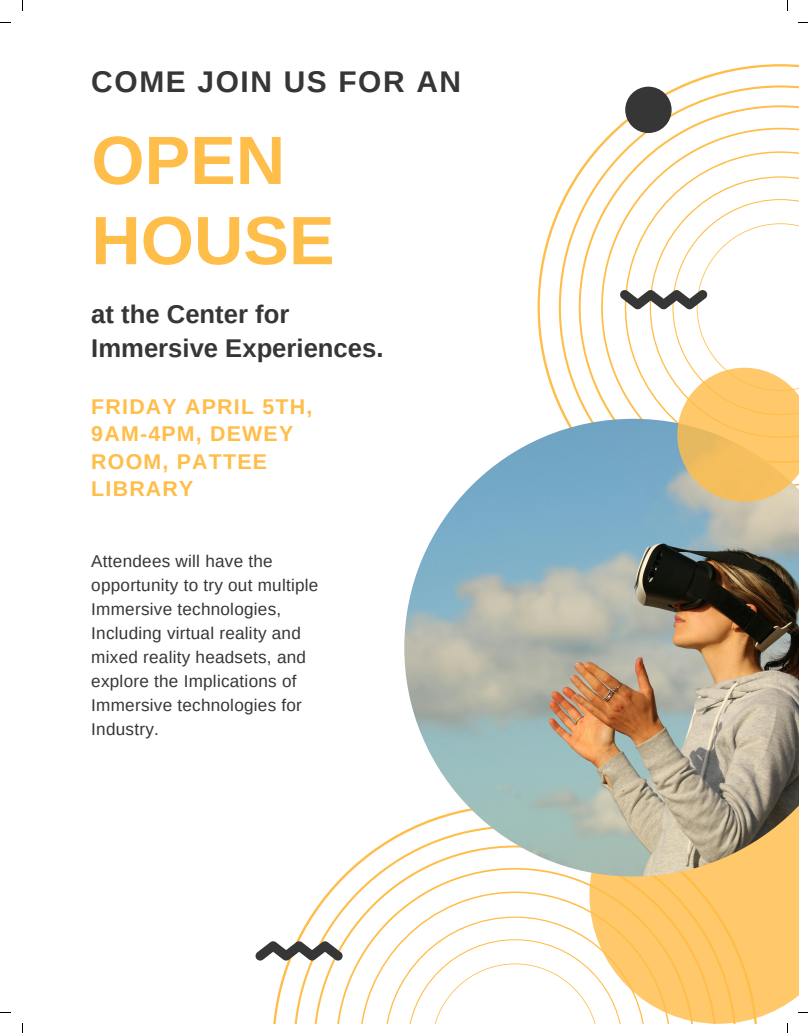
<style>
.page{position:relative;width:808px;height:1033px;background:#fff}
.page>*{position:absolute;margin:0;border:0;box-sizing:border-box;transform-origin:0 0}
.t1{font:700 68.38px/80.1px "Arimo";color:#ffbd4a}
.t2{font:700 29.88px "Arimo";letter-spacing:.055em;color:#363636}
.t3{font:700 25.62px/33.6px "Arimo";color:#363636}
.t4{font:700 21.38px/27.2px "Arimo";letter-spacing:.055em;color:#ffbd4a}
.t5{font:17.12px/24px "Arimo";letter-spacing:.015em;color:#363636}
</style>
<div class="page">
<svg style="left:537px;top:64px;width:261px;height:341px"></svg>
<svg style="left:558px;top:85px;width:240px;height:334px"></svg>
<svg style="left:758px;top:876px;width:40px;height:142px;background:#ffcb74"></svg>
<svg style="left:273px;top:876px;width:485px;height:147px;fill:#ffc86a"></svg>
<svg style="left:293px;top:831px;width:443px;height:192px"></svg>
<img style="left:404px;top:419px;width:394px;height:457px">
<svg style="left:620px;top:199px;width:178px;height:303px"></svg>
<div style="left:625px;top:87px;width:46px;height:46px;background:#363636;border-radius:50%"></div>
<svg style="left:255px;top:941px;width:88px;height:20px"></svg>
<h3 class="t2" style="left:91px;top:65px;width:371px">COME JOIN US FOR AN</h3>
<h1 class="t1" style="left:91px;top:120px;width:245px">OPEN<br>HOUSE</h1>
<h4 class="t3" style="left:91px;top:297px;width:293px">at the Center for<br>Immersive Experiences.</h4>
<p class="t4" style="left:91px;top:393px;width:222px">FRIDAY APRIL 5TH,<br>9AM-4PM, DEWEY<br>ROOM, PATTEE<br>LIBRARY</p>
<p class="t5" style="left:91px;top:549px;width:228px">Attendees will have the opportunity to try out multiple<br>Immersive technologies,<br>Including virtual reality and mixed reality headsets, and explore the Implications of<br>Immersive technologies for<br>Industry.</p>
</div>
